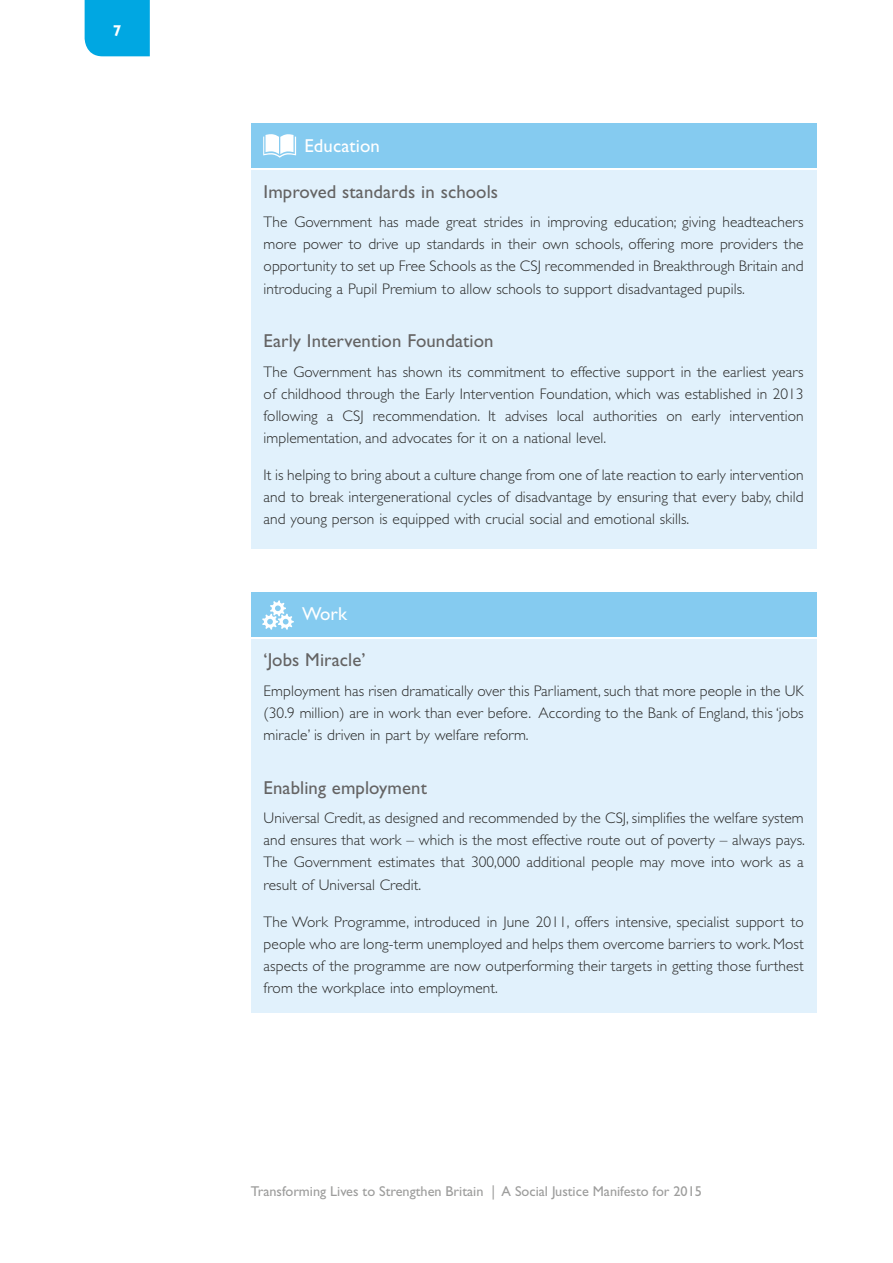
<style>
.page{position:relative;width:893px;height:1263px;background:#fff}
.page>*{position:absolute;margin:0;border:0;box-sizing:border-box;transform-origin:0 0}
.t1{font:18.75px "Gill Sans Std";letter-spacing:.005em;color:#646363}
.t2{font:18.75px "Gill Sans Std";letter-spacing:.005em;color:#fff}
.t3{font:700 15.75px "Gill Sans Std";color:#fff}
.t4{font:300 15.3px/22px "Gill Sans Std";letter-spacing:.005em;color:#282827;text-align:justify}
.t5{font:14.25px "Gill Sans Std";color:#9d9d9c}
</style>
<div class="page">
<div style="left:85px;top:0;width:65px;height:56px;background:#00a7e2"></div>
<div style="left:251px;top:170px;width:565px;height:379px;background:#e1f1fc"></div>
<div style="left:251px;top:123px;width:565px;height:45px;background:#85cbf0"></div>
<svg style="left:263px;top:134px;width:33px;height:24px"></svg>
<div style="left:251px;top:639px;width:565px;height:374px;background:#e1f1fc"></div>
<div style="left:251px;top:592px;width:565px;height:44px;background:#85cbf0"></div>
<svg style="left:262px;top:600px;width:32px;height:30px"></svg>
<p class="t3" style="left:113px;top:21px;width:10px">7</p>
<p class="t2" style="left:304px;top:135px;width:77px">Education</p>
<p class="t1" style="left:264px;top:180px;width:236px">Improved standards in schools</p>
<p class="t4" style="left:264px;top:211px;width:542px">The Government has made great strides in improving education; giving headteachers more power to drive up standards in their own schools, offering more providers the opportunity to set up Free Schools as the CSJ recommended in Breakthrough Britain and introducing a Pupil Premium to allow schools to support disadvantaged pupils.</p>
<p class="t1" style="left:264px;top:330px;width:231px">Early Intervention Foundation</p>
<p class="t4" style="left:264px;top:361px;width:542px">The Government has shown its commitment to effective support in the earliest years of childhood through the Early Intervention Foundation, which was established in 2013 following a CSJ recommendation. It advises local authorities on early intervention implementation, and advocates for it on a national level.</p>
<p class="t4" style="left:264px;top:464px;width:542px">It is helping to bring about a culture change from one of late reaction to early intervention and to break intergenerational cycles of disadvantage by ensuring that every baby, child and young person is equipped with crucial social and emotional skills.</p>
<p class="t2" style="left:302px;top:603px;width:46px">Work</p>
<p class="t1" style="left:264px;top:649px;width:103px">‘Jobs Miracle’</p>
<p class="t4" style="left:264px;top:680px;width:542px">Employment has risen dramatically over this Parliament, such that more people in the UK (30.9 million) are in work than ever before. According to the Bank of England, this ‘jobs miracle’ is driven in part by welfare reform.</p>
<p class="t1" style="left:264px;top:776px;width:165px">Enabling employment</p>
<p class="t4" style="left:264px;top:807px;width:543px">Universal Credit, as designed and recommended by the CSJ, simplifies the welfare system and ensures that work – which is the most effective route out of poverty – always pays.<br>The Government estimates that 300,000 additional people may move into work as a result of Universal Credit.</p>
<p class="t4" style="left:264px;top:911px;width:542px">The Work Programme, introduced in June 2011, offers intensive, specialist support to people who are long-term unemployed and helps them overcome barriers to work. Most aspects of the programme are now outperforming their targets in getting those furthest from the workplace into employment.</p>
<p class="t5" style="left:251px;top:1183px;width:453px">Transforming Lives to Strengthen Britain | A Social Justice Manifesto for 2015</p>
</div>
